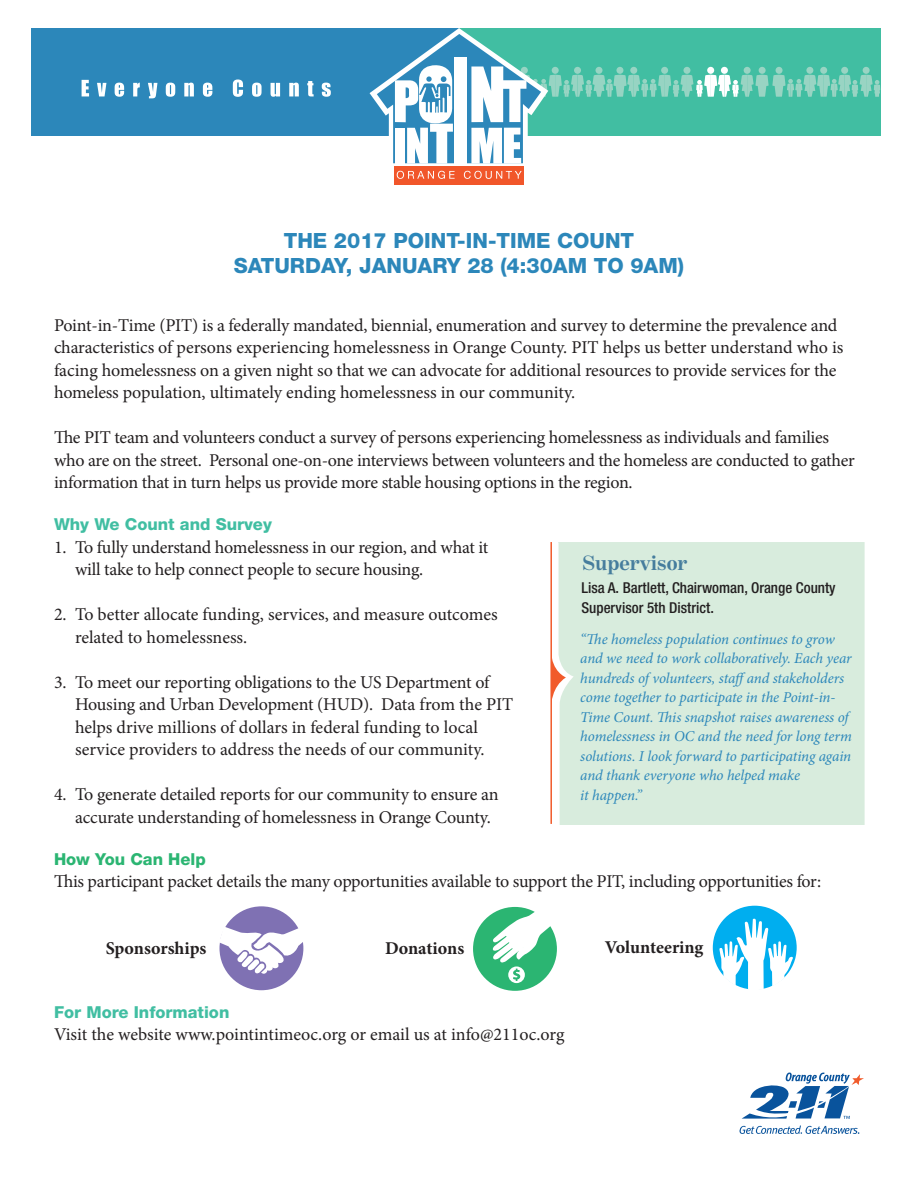
<style>
.page{position:relative;width:918px;height:1188px;background:#fff}
.page>*{position:absolute;margin:0;border:0;box-sizing:border-box;transform-origin:0 0}
.t1{font:800 21px/25.2px "Helvetica Neue";color:#2c87ba;text-align:center}
.t2{font:700 21px "Benton Modern One";color:#467d9d}
.t3{font:18px/22.5px "Minion Pro";letter-spacing:-.01em;color:#231f20}
.t4{font:700 18px "Minion Pro";letter-spacing:-.005em;color:#231f20}
.t5{font:800 16.5px "Helvetica Neue";color:#41bea2}
.t6{font:800 16.5px "Helvetica Neue";color:#2bb572}
.t7{font:italic 15px/19.5px "Minion Pro";letter-spacing:-.01em;color:#2c87ba}
.t8{font:500 condensed 15px/19.5px "Helvetica Neue LT Std";color:#231f20}
</style>
<div class="page">
<svg style="left:739px;top:1072px;width:125px;height:62px"></svg>
<div style="left:713px;top:906px;width:84px;height:84px;background:#00aeef;border-radius:50%"></div>
<svg style="left:719px;top:919px;width:75px;height:71px"></svg>
<div style="left:473px;top:907px;width:84px;height:84px;background:#2bb572;border-radius:50%"></div>
<svg style="left:492px;top:906px;width:64px;height:77px"></svg>
<div style="left:220px;top:906px;width:83px;height:84px;background:#7f71b3;border-radius:50%"></div>
<svg style="left:219px;top:926px;width:85px;height:48px"></svg>
<div style="left:558px;top:542px;width:307px;height:283px;background:#d8ecdd"></div>
<hr style="left:550px;top:542px;width:2px;height:282px;background:#f15b2b">
<svg style="left:552px;top:651px;width:14px;height:54px"></svg>
<div style="left:31px;top:28px;width:428px;height:108px;background:#2c87ba"></div>
<svg style="left:370px;top:28px;width:510px;height:157px"></svg>
<svg style="left:82px;top:80px;width:7px;height:16px"></svg>
<svg style="left:97px;top:83px;width:9px;height:13px"></svg>
<svg style="left:115px;top:83px;width:9px;height:14px"></svg>
<svg style="left:133px;top:83px;width:7px;height:13px"></svg>
<svg style="left:148px;top:83px;width:9px;height:15px"></svg>
<svg style="left:166px;top:83px;width:9px;height:14px"></svg>
<svg style="left:184px;top:83px;width:10px;height:13px"></svg>
<svg style="left:203px;top:83px;width:9px;height:14px"></svg>
<svg style="left:233px;top:80px;width:10px;height:17px"></svg>
<svg style="left:252px;top:83px;width:10px;height:14px"></svg>
<svg style="left:271px;top:83px;width:9px;height:14px"></svg>
<svg style="left:289px;top:83px;width:10px;height:13px"></svg>
<svg style="left:307px;top:81px;width:7px;height:15px"></svg>
<svg style="left:322px;top:83px;width:9px;height:14px"></svg>
<p class="t1" style="left:234px;top:228px;width:452px">THE 2017 POINT-IN-TIME COUNT<br>SATURDAY, JANUARY 28 (4:30AM TO 9AM)</p>
<p class="t3" style="left:54px;top:314px;width:791px">Point-in-Time (PIT) is a federally mandated, biennial, enumeration and survey to determine the prevalence and characteristics of persons experiencing homelessness in Orange County. PIT helps us better understand who is facing homelessness on a given night so that we can advocate for additional resources to provide services for the homeless population, ultimately ending homelessness in our community.</p>
<p class="t3" style="left:54px;top:427px;width:802px">The PIT team and volunteers conduct a survey of persons experiencing homelessness as individuals and families who are on the street. Personal one-on-one interviews between volunteers and the homeless are conducted to gather information that in turn helps us provide more stable housing options in the region.</p>
<p class="t5" style="left:54px;top:515px;width:219px">Why We Count and Survey</p>
<p class="t3" style="left:75px;top:536px;width:415px;text-indent:-21px">1. To fully understand homelessness in our region, and what it will take to help connect people to secure housing.</p>
<p class="t3" style="left:75px;top:604px;width:424px;text-indent:-21px">2. To better allocate funding, services, and measure outcomes related to homelessness.</p>
<p class="t3" style="left:75px;top:671px;width:440px;text-indent:-21px">3. To meet our reporting obligations to the US Department of Housing and Urban Development (HUD). Data from the PIT helps drive millions of dollars in federal funding to local service providers to address the needs of our community.</p>
<p class="t3" style="left:75px;top:784px;width:425px;text-indent:-21px">4. To generate detailed reports for our community to ensure an accurate understanding of homelessness in Orange County.</p>
<p class="t6" style="left:54px;top:849px;width:153px">How You Can Help</p>
<p class="t3" style="left:54px;top:871px;width:769px">This participant packet details the many opportunities available to support the PIT, including opportunities for:</p>
<p class="t2" style="left:583px;top:551px;width:106px">Supervisor</p>
<p class="t8" style="left:582px;top:578px;width:256px">Lisa A. Bartlett, Chairwoman, Orange County<br>Supervisor 5th District.</p>
<p class="t7" style="left:580px;top:629px;width:273px">“The homeless population continues to grow and we need to work collaboratively. Each year hundreds of volunteers, staffand stakeholders come together to participate in the Point-in-Time Count. This snapshot raises awareness of homelessness in OC and the need for long term solutions. I look forward to participating again and thank everyone who helped make<br>it happen.”</p>
<p class="t4" style="left:106px;top:935px;width:102px">Sponsorships</p>
<p class="t4" style="left:385px;top:935px;width:81px">Donations</p>
<p class="t4" style="left:605px;top:935px;width:100px">Volunteering</p>
<p class="t5" style="left:54px;top:1002px;width:177px">For More Information</p>
<p class="t3" style="left:54px;top:1024px;width:512px">Visit the website www.pointintimeoc.org or email us at info@211oc.org</p>
</div>
